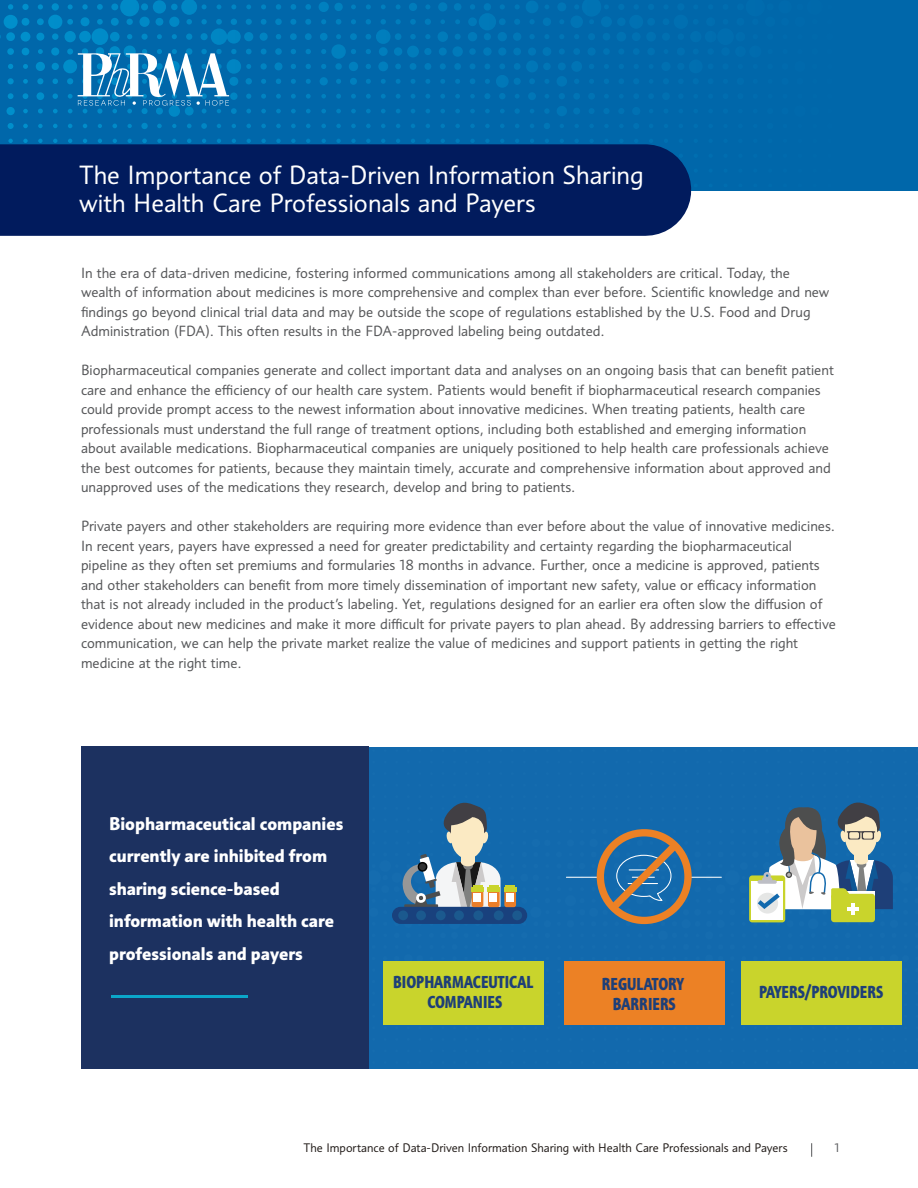
<style>
.page{position:relative;width:918px;height:1188px;background:#fff}
.page>*{position:absolute;margin:0;border:0;box-sizing:border-box;transform-origin:0 0}
.t1{font:25.5px/28.2px "Informa Pro";color:#fff}
.t2{font:700 17.85px/32.4px "Informa Pro";color:#fff}
.t3{font:700 condensed 16.8px/19.8px "Informa Pro";color:#1e3f78;text-align:center}
.t4{font:14.25px/19.5px "Informa Pro";color:#57585a}
.t5{font:12px "Informa Pro";color:#241e1b}
.t6{font:12px "Informa Pro";color:#57585a}
</style>
<div class="page">
<div style="left:0;top:0;width:918px;height:190px;background:#0067aa"></div>
<img style="left:8px;top:139px;width:615px;height:4px">
<img style="left:8px;top:59px;width:616px;height:15px">
<div style="left:0;top:144px;width:645px;height:92px;background:#011b5d"></div>
<svg style="left:811px;top:1143px;width:1px;height:14px"></svg>
<div style="left:81px;top:747px;width:837px;height:321px;background:#1269ad"></div>
<div style="left:81px;top:747px;width:288px;height:321px;background:#1c3160"></div>
<hr style="left:111px;top:995px;width:136px;height:2px;background:#0ba6c9">
<svg style="left:749px;top:875px;width:36px;height:47px"></svg>
<div style="left:752px;top:881px;width:31px;height:39px;background:#fff"></div>
<svg style="left:753px;top:807px;width:47px;height:108px"></svg>
<div style="left:762px;top:877px;width:10px;height:5px;background:#bdbec5;border-radius:3px"></div>
<div style="left:831px;top:894px;width:44px;height:28px;background:#c9d42c;border-radius:3px"></div>
<svg style="left:800px;top:802px;width:93px;height:113px"></svg>
<hr style="left:690px;top:877px;width:32px;height:1px;background:#fff">
<hr style="left:566px;top:877px;width:31px;height:1px;background:#fff">
<svg style="left:591px;top:829px;width:101px;height:96px"></svg>
<div style="left:384px;top:961px;width:160px;height:64px;background:#c9d42c"></div>
<div style="left:564px;top:961px;width:160px;height:64px;background:#ec8125"></div>
<div style="left:741px;top:961px;width:160px;height:64px;background:#c9d42c"></div>
<div style="left:392px;top:907px;width:135px;height:17px;background:#19417d;border-radius:9px"></div>
<svg style="left:394px;top:854px;width:107px;height:70px"></svg>
<svg style="left:489px;top:910px;width:15px;height:14px"></svg>
<svg style="left:512px;top:910px;width:14px;height:14px"></svg>
<svg style="left:439px;top:802px;width:50px;height:122px"></svg>
<div style="left:473px;top:893px;width:8px;height:9px;background:#fff"></div>
<div style="left:488px;top:890px;width:12px;height:17px;background:#eb7e29;border-radius:2px"></div>
<hr style="left:487px;top:887px;width:13px;height:4px;background:#c9d42c">
<div style="left:489px;top:893px;width:8px;height:9px;background:#fff"></div>
<div style="left:504px;top:890px;width:12px;height:17px;background:#eb7e29;border-radius:2px"></div>
<hr style="left:504px;top:887px;width:13px;height:4px;background:#c9d42c">
<svg style="left:489px;top:875px;width:26px;height:16px"></svg>
<div style="left:506px;top:893px;width:8px;height:9px;background:#fff"></div>
<svg style="left:78px;top:53px;width:30px;height:53px"></svg>
<svg style="left:108px;top:53px;width:121px;height:53px"></svg>
<svg style="left:197px;top:101px;width:3px;height:4px"></svg>
<h1 class="t1" style="left:79px;top:160px;width:566px">The Importance of Data-Driven Information Sharing with Health Care Professionals and Payers</h1>
<p class="t4" style="left:81px;top:263px;width:750px">In the era of data-driven medicine, fostering informed communications among all stakeholders are critical. Today, the wealth of information about medicines is more comprehensive and complex than ever before. Scientific knowledge and new findings go beyond clinical trial data and may be outside the scope of regulations established by the U.S. Food and Drug Administration (FDA). This often results in the FDA-approved labeling being outdated.</p>
<p class="t4" style="left:81px;top:360px;width:754px">Biopharmaceutical companies generate and collect important data and analyses on an ongoing basis that can benefit patient care and enhance the efficiency of our health care system. Patients would benefit if biopharmaceutical research companies could provide prompt access to the newest information about innovative medicines. When treating patients, health care professionals must understand the full range of treatment options, including both established and emerging information about available medications. Biopharmaceutical companies are uniquely positioned to help health care professionals achieve the best outcomes for patients, because they maintain timely, accurate and comprehensive information about approved and unapproved uses of the medications they research, develop and bring to patients.</p>
<p class="t4" style="left:81px;top:516px;width:757px">Private payers and other stakeholders are requiring more evidence than ever before about the value of innovative medicines.<br>In recent years, payers have expressed a need for greater predictability and certainty regarding the biopharmaceutical pipeline as they often set premiums and formularies 18 months in advance. Further, once a medicine is approved, patients and other stakeholders can benefit from more timely dissemination of important new safety, value or efficacy information that is not already included in the product’s labeling. Yet, regulations designed for an earlier era often slow the diffusion of evidence about new medicines and make it more difficult for private payers to plan ahead. By addressing barriers to effective communication, we can help the private market realize the value of medicines and support patients in getting the right medicine at the right time.</p>
<p class="t2" style="left:109px;top:808px;width:236px">Biopharmaceutical companies currently are inhibited from sharing science-based information with health care professionals and payers</p>
<p class="t3" style="left:393px;top:972px;width:142px">BIOPHARMACEUTICAL<br>COMPANIES</p>
<p class="t3" style="left:602px;top:974px;width:84px">REGULATORY<br>BARRIERS</p>
<p class="t3" style="left:759px;top:982px;width:126px">PAYERS/PROVIDERS</p>
<p class="t5" style="left:304px;top:1141px;width:486px">The Importance of Data-Driven Information Sharing with Health Care Professionals and Payers</p>
<p class="t6" style="left:835px;top:1141px;width:6px">1</p>
</div>
